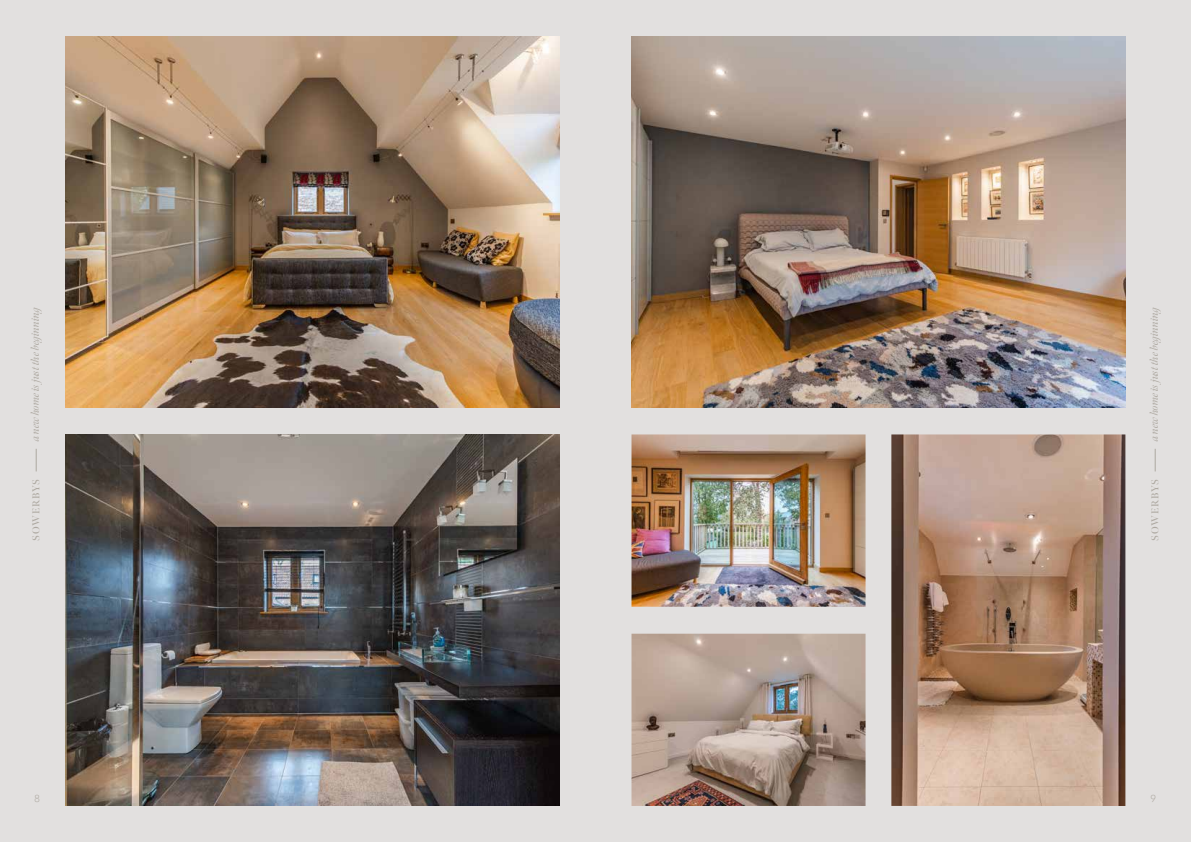
<style>
.page{position:relative;width:1191px;height:842px;background:#fff}
.page>*{position:absolute;margin:0;border:0;box-sizing:border-box;transform-origin:0 0}
.t1{font:italic 11px "Meno Banner";letter-spacing:-.01em;color:#ada8a0}
.t2{font:600 10px "Meno Banner";letter-spacing:.08em;color:#ada8a0}
.t3{font:300 10px "Quasimoda";color:#ada8a0}
</style>
<div class="page">
<div style="left:0;top:0;width:595px;height:842px;background:#e2e0df"></div>
<div style="left:595px;top:0;width:596px;height:842px;background:#e2e0df"></div>
<svg style="left:36px;top:449px;width:1px;height:22px"></svg>
<svg style="left:1155px;top:449px;width:1px;height:22px"></svg>
<img style="left:631px;top:36px;width:494px;height:372px">
<img style="left:891px;top:434px;width:234px;height:372px">
<img style="left:631px;top:434px;width:234px;height:173px">
<img style="left:631px;top:634px;width:234px;height:172px">
<img style="left:66px;top:36px;width:493px;height:372px">
<img style="left:66px;top:434px;width:493px;height:372px">
<p class="t1" style="left:29px;top:441px;width:138px;rotate:-90deg">a new home is just the beginning</p>
<p class="t1" style="left:1147px;top:441px;width:138px;rotate:-90deg">a new home is just the beginning</p>
<p class="t2" style="left:30px;top:541px;width:63px;rotate:-90deg">SOWERBYS</p>
<p class="t2" style="left:1149px;top:541px;width:63px;rotate:-90deg">SOWERBYS</p>
<p class="t3" style="left:35px;top:791px;width:7px">8</p>
<p class="t3" style="left:1150px;top:791px;width:7px">9</p>
</div>
